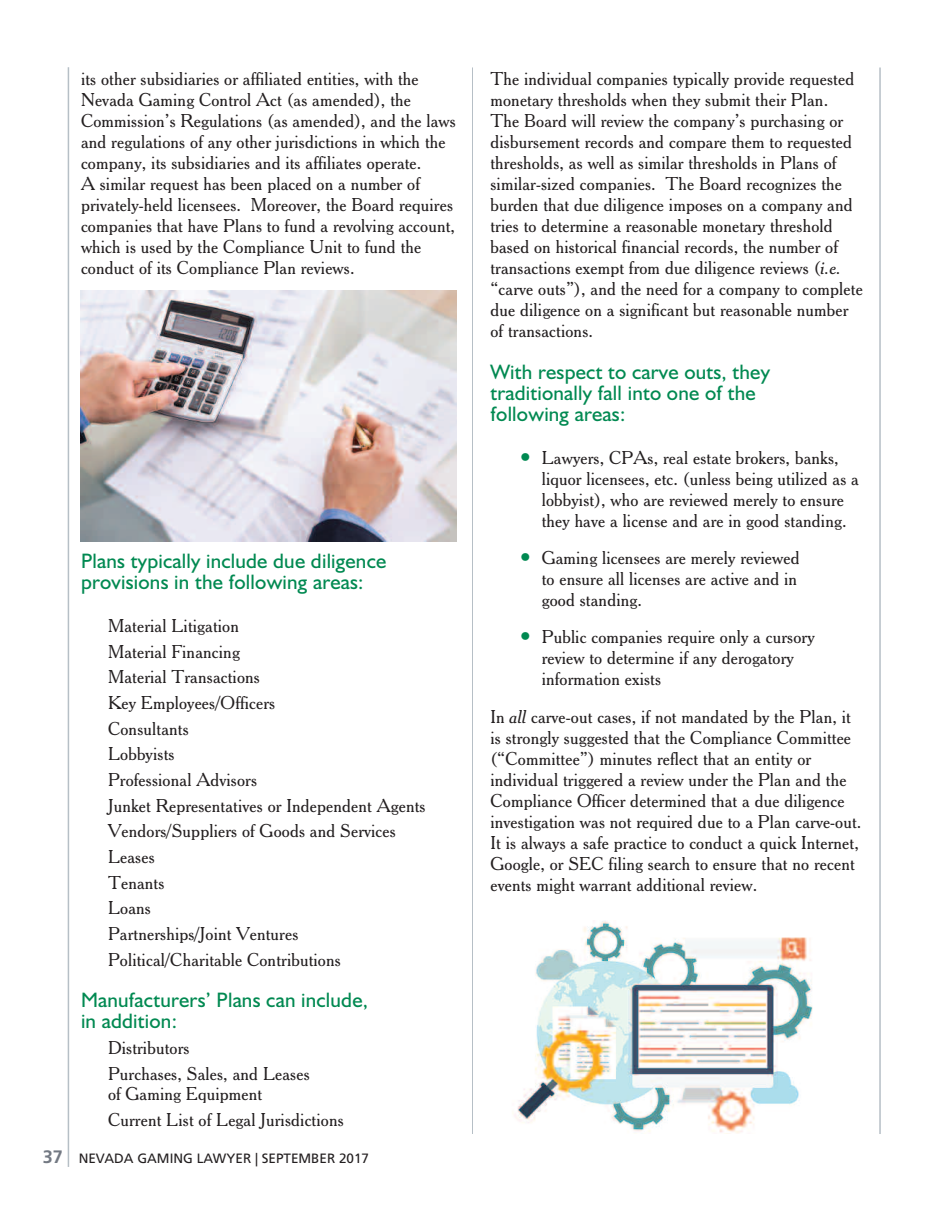
<style>
.page{position:relative;width:945px;height:1215px;background:#fff}
.page>*{position:absolute;margin:0;border:0;box-sizing:border-box;transform-origin:0 0}
.t1{font:21px/21px "Humanist 521 BT";letter-spacing:.01em;color:#008951}
.t2{font:18px/21px "Cheltenham BT";letter-spacing:.01em;color:#231f20}
.t3{font:13.5px "Frutiger";color:#231f20}
.s1{font-weight:700;font-size:18px;color:#737983}
.s2{font-style:italic}
.s3{font-size:27px;color:#008951}
</style>
<div class="page">
<hr style="left:879px;top:68px;width:2px;height:1066px;background:#b6bfc6">
<hr style="left:68px;top:67px;width:1px;height:1100px;background:#b6bfc6">
<hr style="left:472px;top:67px;width:1px;height:1067px;background:#b6bfc6">
<img style="left:81px;top:291px;width:375px;height:250px">
<img style="left:514px;top:921px;width:299px;height:212px">
<p class="t2" style="left:81px;top:68px;width:376px">its other subsidiaries or affiliated entities, with the Nevada Gaming Control Act (as amended), the Commission’s Regulations (as amended), and the laws and regulations of any other jurisdictions in which the company, its subsidiaries and its affiliates operate.<br>A similar request has been placed on a number of privately-held licensees. Moreover, the Board requires companies that have Plans to fund a revolving account, which is used by the Compliance Unit to fund the conduct of its Compliance Plan reviews.</p>
<p class="t1" style="left:81px;top:551px;width:307px">Plans typically include due diligence provisions in the following areas:</p>
<p class="t2" style="left:108px;top:613px;width:319px;line-height:25.7px">Material Litigation<br>Material Financing<br>Material Transactions<br>Key Employees/Officers<br>Consultants<br>Lobbyists<br>Professional Advisors<br>Junket Representatives or Independent Agents<br>Vendors/Suppliers of Goods and Services<br>Leases<br>Tenants<br>Loans<br>Partnerships/Joint Ventures<br>Political/Charitable Contributions</p>
<p class="t1" style="left:81px;top:989px;width:289px">Manufacturers’ Plans can include, in addition:</p>
<p class="t2" style="left:108px;top:1035px;width:203px;line-height:25.7px">Distributors<br>Purchases, Sales, and Leases</p>
<p class="t2" style="left:108px;top:1081px;width:237px;line-height:25.7px">of Gaming Equipment<br>Current List of Legal Jurisdictions</p>
<p class="t3" style="left:43px;top:1153px;width:328px"><span class="s1">37</span> NEVADA GAMING LAWYER | SEPTEMBER 2017</p>
<p class="t2" style="left:490px;top:68px;width:374px">The individual companies typically provide requested monetary thresholds when they submit their Plan.<br>The Board will review the company’s purchasing or disbursement records and compare them to requested thresholds, as well as similar thresholds in Plans of similar-sized companies. The Board recognizes the burden that due diligence imposes on a company and tries to determine a reasonable monetary threshold based on historical financial records, the number of transactions exempt from due diligence reviews (<span class="s2">i.e. </span>“carve outs”), and the need for a company to complete due diligence on a significant but reasonable number of transactions.</p>
<p class="t1" style="left:490px;top:362px;width:281px">With respect to carve outs, they traditionally fall into one of the following areas:</p>
<p class="t2" style="left:542px;top:447px;width:319px;text-indent:-24px"><span class="s3">•</span> Lawyers, CPAs, real estate brokers, banks, liquor licensees, etc. (unless being utilized as a lobbyist), who are reviewed merely to ensure they have a license and are in good standing.</p>
<p class="t2" style="left:542px;top:548px;width:259px;text-indent:-24px"><span class="s3">•</span> Gaming licensees are merely reviewed to ensure all licenses are active and in good standing.</p>
<p class="t2" style="left:542px;top:627px;width:274px;text-indent:-24px"><span class="s3">•</span> Public companies require only a cursory review to determine if any derogatory information exists</p>
<p class="t2" style="left:490px;top:706px;width:373px">In <span class="s2">all</span> carve-out cases, if not mandated by the Plan, it is strongly suggested that the Compliance Committee (“Committee”) minutes reflect that an entity or individual triggered a review under the Plan and the Compliance Officer determined that a due diligence investigation was not required due to a Plan carve-out.<br>It is always a safe practice to conduct a quick Internet, Google, or SEC filing search to ensure that no recent events might warrant additional review.</p>
</div>
